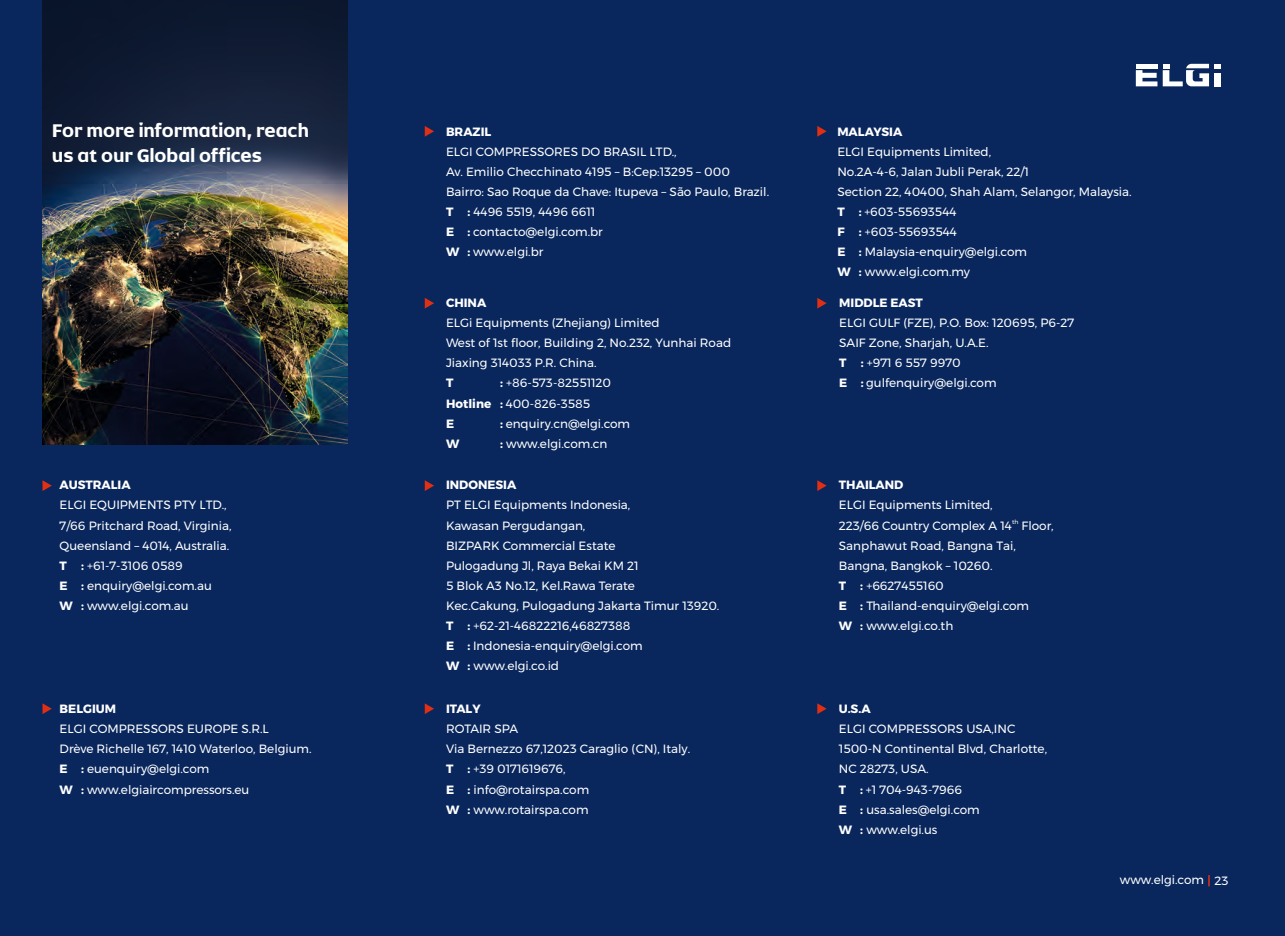
<style>
.page{position:relative;width:1285px;height:936px;background:#fff}
.page>*{position:absolute;margin:0;border:0;box-sizing:border-box;transform-origin:0 0}
.t1{font:700 24.75px/24.8px "Dynasty";color:#fff}
.t2{font:12px/20.1px "Montserrat";color:#fff}
.t3{font:700 12px "Montserrat";color:#fff}
.t4{font:6px "Montserrat";color:#fff}
.s1{font-weight:700}
</style>
<div class="page">
<div style="left:0;top:0;width:1284px;height:935px;background:#09275d"></div>
<img style="left:42px;top:0;width:306px;height:444px">
<svg style="left:1214px;top:64px;width:6px;height:4px"></svg>
<div style="left:1214px;top:73px;width:6px;height:13px;background:#fff"></div>
<svg style="left:1135px;top:64px;width:73px;height:22px"></svg>
<svg style="left:42px;top:480px;width:10px;height:11px"></svg>
<svg style="left:424px;top:480px;width:10px;height:11px"></svg>
<svg style="left:817px;top:480px;width:9px;height:11px"></svg>
<svg style="left:42px;top:703px;width:10px;height:11px"></svg>
<svg style="left:424px;top:703px;width:10px;height:11px"></svg>
<svg style="left:817px;top:703px;width:9px;height:11px"></svg>
<svg style="left:424px;top:298px;width:10px;height:10px"></svg>
<svg style="left:817px;top:298px;width:9px;height:10px"></svg>
<svg style="left:424px;top:126px;width:10px;height:11px"></svg>
<svg style="left:817px;top:126px;width:9px;height:11px"></svg>
<h1 class="t1" style="left:52px;top:117px;width:258px">For more information, reach us at our Global offices</h1>
<p class="t3" style="left:446px;top:124px;width:47px">BRAZIL</p>
<p class="t2" style="left:446px;top:141px;width:324px">ELGI COMPRESSORES DO BRASIL LTD.,<br>Av. Emilio Checchinato 4195 – B:Cep:13295 – 000<br>Bairro: Sao Roque da Chave: Itupeva – São Paulo, Brazil.<br><span class="s1">T :</span> 4496 5519, 4496 6611<br><span class="s1">E :</span> contacto@elgi.com.br<br><span class="s1">W :</span> www.elgi.br</p>
<p class="t3" style="left:446px;top:295px;width:42px">CHINA</p>
<p class="t2" style="left:446px;top:313px;width:286px">ELGi Equipments (Zhejiang) Limited<br>West of 1st floor, Building 2, No.232, Yunhai Road<br>Jiaxing 314033 P.R. China.</p>
<p class="t3" style="left:446px;top:376px;width:9px">T</p>
<p class="t2" style="left:446px;top:373px;width:166px;text-indent:54px"><span class="s1">:</span> +86-573-82551120<br><span class="s1">Hotline :</span> 400-826-3585<br><span class="s1">E</span></p>
<p class="t2" style="left:500px;top:413px;width:131px"><span class="s1">:</span> enquiry.cn@elgi.com</p>
<p class="t3" style="left:60px;top:477px;width:72px">AUSTRALIA</p>
<p class="t2" style="left:60px;top:495px;width:173px">ELGI EQUIPMENTS PTY LTD.,<br>7/66 Pritchard Road, Virginia,<br>Queensland – 4014, Australia.<br><span class="s1">T :</span> +61-7-3106 0589<br><span class="s1">E :</span> enquiry@elgi.com.au<br><span class="s1">W :</span> www.elgi.com.au</p>
<p class="t3" style="left:60px;top:701px;width:58px">BELGIUM</p>
<p class="t2" style="left:60px;top:718px;width:253px">ELGI COMPRESSORS EUROPE S.R.L<br>Drève Richelle 167, 1410 Waterloo, Belgium.<br><span class="s1">E :</span> euenquiry@elgi.com<br><span class="s1">W :</span> www.elgiaircompressors.eu</p>
<p class="t3" style="left:446px;top:436px;width:15px">W</p>
<p class="t2" style="left:500px;top:433px;width:109px"><span class="s1">:</span> www.elgi.com.cn</p>
<p class="t3" style="left:446px;top:477px;width:72px">INDONESIA</p>
<p class="t2" style="left:446px;top:495px;width:275px">PT ELGI Equipments Indonesia,<br>Kawasan Pergudangan,<br>BIZPARK Commercial Estate<br>Pulogadung Jl, Raya Bekai KM 21<br>5 Blok A3 No.12, Kel.Rawa Terate<br>Kec.Cakung, Pulogadung Jakarta Timur 13920.<br><span class="s1">T :</span> +62-21-46822216,46827388<br><span class="s1">E :</span> Indonesia-enquiry@elgi.com<br><span class="s1">W :</span> www.elgi.co.id</p>
<p class="t3" style="left:446px;top:701px;width:36px">ITALY</p>
<p class="t2" style="left:446px;top:718px;width:245px">ROTAIR SPA<br>Via Bernezzo 67,12023 Caraglio (CN), Italy.<br><span class="s1">T :</span> +39 0171619676,<br><span class="s1">E :</span> info@rotairspa.com<br><span class="s1">W :</span> www.rotairspa.com</p>
<p class="t3" style="left:837px;top:124px;width:67px">MALAYSIA</p>
<p class="t2" style="left:837px;top:141px;width:296px">ELGI Equipments Limited,<br>No.2A-4-6, Jalan Jubli Perak, 22/1<br>Section 22, 40400, Shah Alam, Selangor, Malaysia.<br><span class="s1">T :</span> +603-55693544<br><span class="s1">F :</span> +603-55693544<br><span class="s1">E :</span> Malaysia-enquiry@elgi.com<br><span class="s1">W :</span> www.elgi.com.my</p>
<p class="t3" style="left:839px;top:295px;width:85px">MIDDLE EAST</p>
<p class="t2" style="left:839px;top:313px;width:236px">ELGI GULF (FZE), P.O. Box: 120695, P6-27<br>SAIF Zone, Sharjah, U.A.E.<br><span class="s1">T :</span> +971 6 557 9970<br><span class="s1">E :</span> gulfenquiry@elgi.com</p>
<p class="t3" style="left:838px;top:477px;width:66px">THAILAND</p>
<p class="t2" style="left:838px;top:495px;width:155px">ELGI Equipments Limited,</p>
<p class="t4" style="left:1011px;top:517px;width:8px">th</p>
<p class="t2" style="left:838px;top:515px;width:216px">223/66 Country Complex A 14 Floor,<br>Sanphawut Road, Bangna Tai,<br>Bangna, Bangkok – 10260.<br><span class="s1">T :</span> +6627455160<br><span class="s1">E :</span> Thailand-enquiry@elgi.com<br><span class="s1">W :</span> www.elgi.co.th</p>
<p class="t3" style="left:838px;top:701px;width:33px">U.S.A</p>
<p class="t2" style="left:838px;top:718px;width:210px">ELGI COMPRESSORS USA,INC<br>1500-N Continental Blvd, Charlotte,<br>NC 28273, USA.<br><span class="s1">T :</span> +1 704-943-7966<br><span class="s1">E :</span> usa.sales@elgi.com<br><span class="s1">W :</span> www.elgi.us</p>
<p class="t2" style="left:1119px;top:869px;width:110px">www.elgi.com 23</p>
</div>
